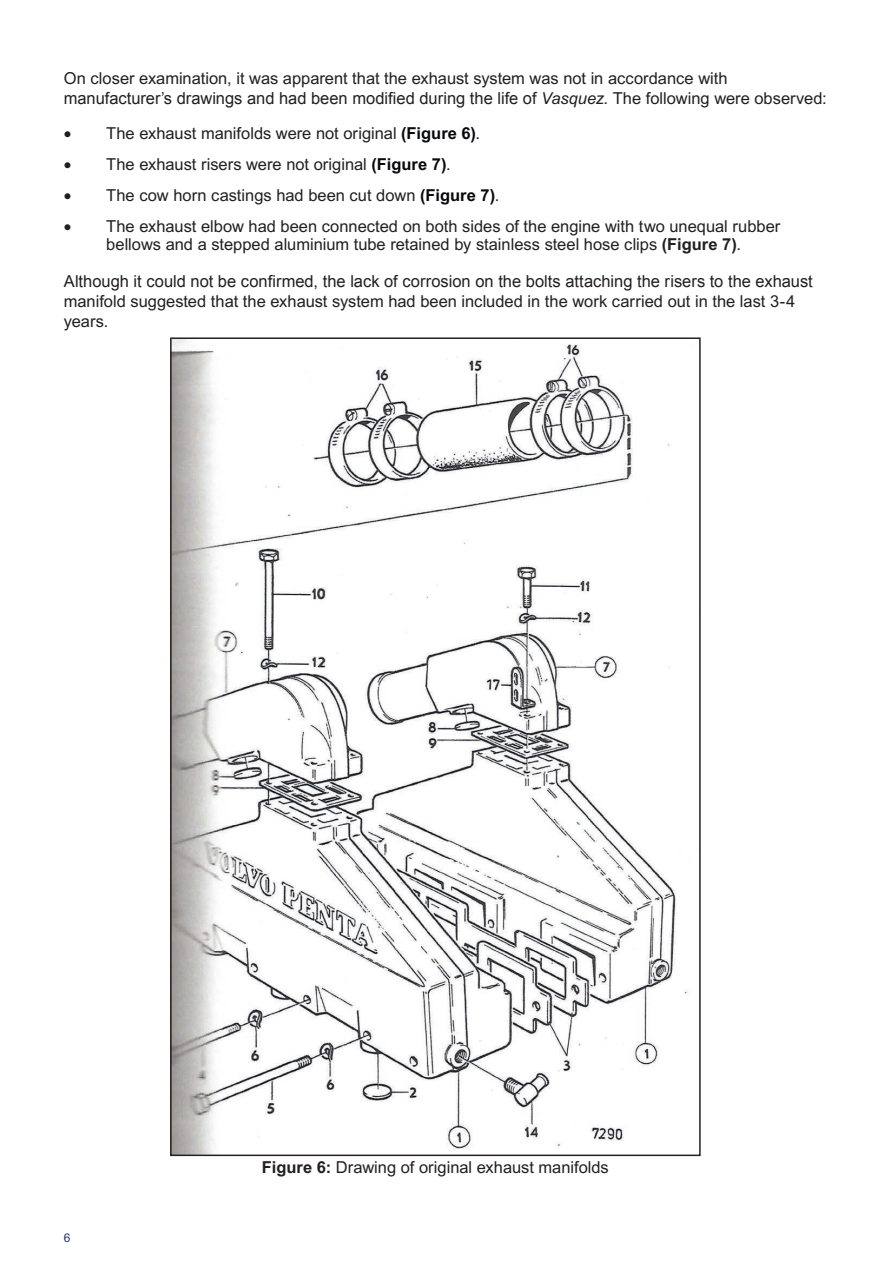
<style>
.page{position:relative;width:893px;height:1263px;background:#fff}
.page>*{position:absolute;margin:0;border:0;box-sizing:border-box;transform-origin:0 0}
._3_0_Main_Body_Text{font:16.5px/20.2px "Arial MT2";color:#231f20}
.Figure_Caption{font:16.5px "Arial MT2";letter-spacing:-.005em;color:#231f20}
.t1{font:12px "Arial MT2";color:#24326f}
.s1{font-family:"Arial"}
.s2{font-family:"Arial";font-style:italic}
.s3{font-family:"Arial";font-weight:700;color:#07090d}
.s4{color:#07090d}
.s5{font-family:"Arial";font-weight:700}
</style>
<div class="page">
<img style="left:173px;top:340px;width:516px;height:813px">
<p class="_3_0_Main_Body_Text" style="left:64px;top:68px;width:764px">On closer examination, it was apparent that the exhaust system was not in accordance with <span class="s1">manufacturer’s drawings and had been modified during the life of</span> <span class="s2">Vasquez</span>. The following were observed:</p>
<p class="_3_0_Main_Body_Text" style="left:64px;top:124px;width:418px">• The exhaust manifolds were not original <span class="s3">(Figure 6)</span><span class="s4">.</span></p>
<p class="_3_0_Main_Body_Text" style="left:64px;top:154px;width:388px">• The exhaust risers were not original <span class="s3">(Figure 7)</span>.</p>
<p class="_3_0_Main_Body_Text" style="left:64px;top:185px;width:437px">• The cow horn castings had been cut down <span class="s3">(Figure 7)</span>.</p>
<p class="_3_0_Main_Body_Text" style="left:64px;top:217px;width:718px;line-height:18px;text-align:center">• The exhaust elbow had been connected on both sides of the engine with two unequal rubber bellows and a stepped aluminium tube retained by stainless steel hose clips <span class="s5">(Figure 7)</span>.</p>
<p class="_3_0_Main_Body_Text" style="left:64px;top:271px;width:750px"><span class="s1">Although it could not be confirmed, the lack of corrosion on the bolts attaching the risers to the exhaust </span>manifold suggested that the exhaust system had been included in the work carried out in the last 3-4 years.</p>
<p class="t1" style="left:64px;top:1230px;width:8px">6</p>
<p class="Figure_Caption" style="left:262px;top:1157px;width:349px"><span class="s5">Figure 6:</span> Drawing of original exhaust manifolds</p>
</div>
